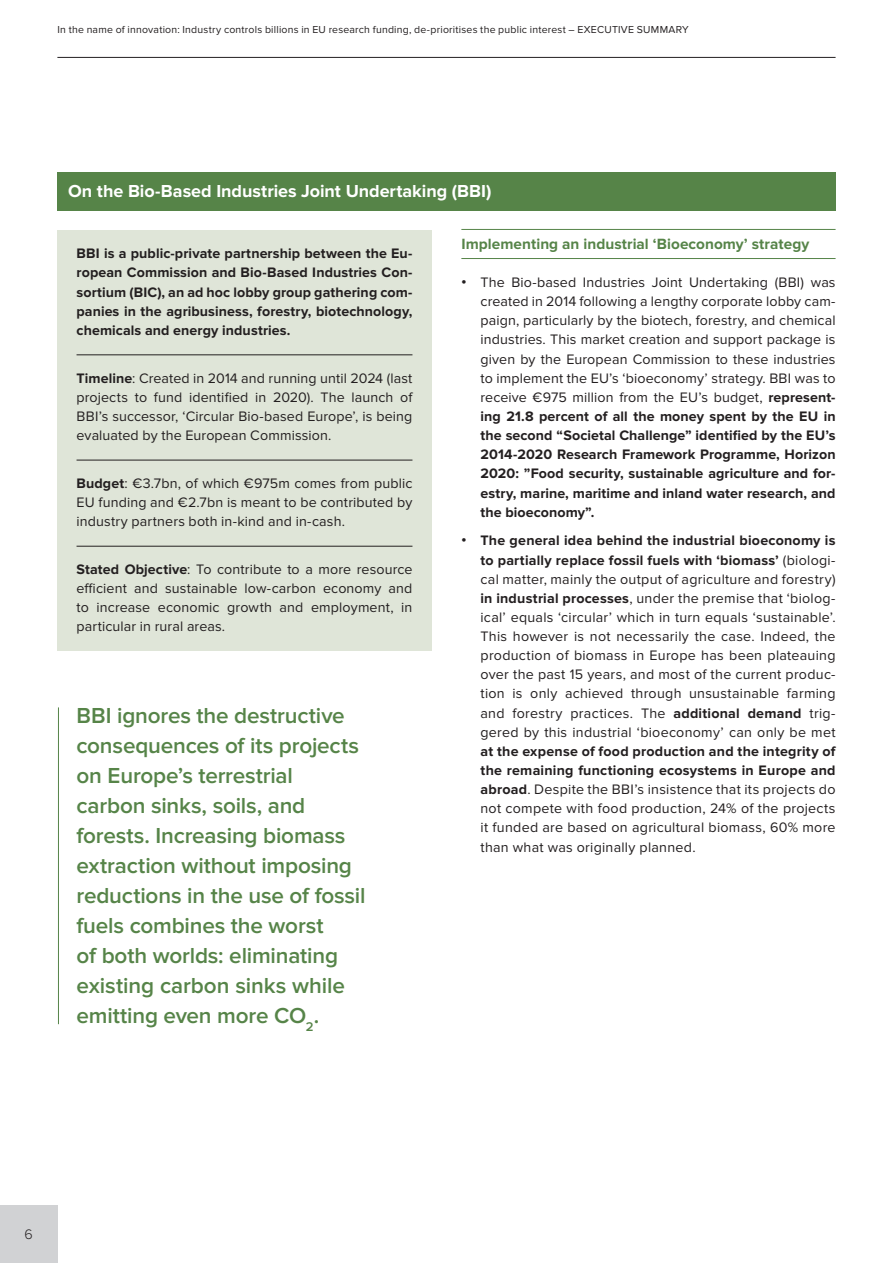
<style>
.page{position:relative;width:893px;height:1263px;background:#fff}
.page>*{position:absolute;margin:0;border:0;box-sizing:border-box;transform-origin:0 0}
.pull-quote{font:600 22.5px/30px "Proxima Nova";letter-spacing:-.01em;color:#568448}
.body{font:700 18px "Proxima Nova";color:#fff}
.t1{font:700 15.3px "Proxima Nova";letter-spacing:.005em;color:#568448}
.body-2{font:14.25px/19.2px "Proxima Nova";letter-spacing:.01em;color:#231f20;text-align:justify}
.body-3{font:700 14.25px/19.2px "Proxima Nova";letter-spacing:.005em;color:#231f20;text-align:justify}
.t2{font:300 14.25px "Proxima Nova";color:#231f20}
.t3{font:10.5px "Proxima Nova";letter-spacing:.02em;color:#231f20}
.s1{font-family:"Arial"}
.s2{font-weight:700}
</style>
<div class="page">
<hr style="left:57px;top:57px;width:779px;height:1px;background:#231f20">
<div style="left:0;top:1205px;width:57px;height:58px;background:#d1d2d4"></div>
<div style="left:57px;top:230px;width:375px;height:420px;background:#dfe5d8"></div>
<hr style="left:77px;top:355px;width:335px;height:1px;background:#231f20">
<hr style="left:77px;top:460px;width:335px;height:1px;background:#231f20">
<hr style="left:77px;top:546px;width:335px;height:1px;background:#231f20">
<div style="left:57px;top:172px;width:779px;height:38px;background:#568448"></div>
<hr style="left:461px;top:229px;width:375px;height:1px;background:#568448">
<hr style="left:461px;top:258px;width:375px;height:1px;background:#568448">
<hr style="left:58px;top:707px;width:1px;height:317px;background:#568448">
<p class="t3" style="left:57px;top:24px;width:633px">In the name of innovation: Industry controls billions in EU research funding, de-prioritises the public interest – EXECUTIVE SUMMARY</p>
<p class="body" style="left:68px;top:181px;width:425px">On the Bio-Based Industries Joint Undertaking (BBI)</p>
<p class="t1" style="left:461px;top:235px;width:350px">Implementing an industrial ‘Bioeconomy’ strategy</p>
<p class="body-2" style="left:480px;top:273px;width:357px;text-indent:-19px"><span class="s1">•</span> The Bio-based Industries Joint Undertaking (BBI) was created in 2014 following a lengthy corporate lobby cam&shy;paign, particularly by the biotech, forestry, and chemical industries. This market creation and support package is given by the European Commission to these industries to implement the EU’s ‘bioeconomy’ strategy. BBI was to receive €975 million from the EU’s budget, <span class="s2">represent&shy;ing 21.8 percent of all the money spent by the EU in the second “Societal Challenge” identified by the EU’s 2014-2020 Research Framework Programme, Horizon 2020: ”Food security, sustainable agriculture and for&shy;estry, marine, maritime and inland water research, and the bioeconomy”.</span></p>
<p class="body-2" style="left:480px;top:531px;width:357px;text-indent:-19px"><span class="s1">•</span> <span class="s2">The general idea behind the industrial bioeconomy is to partially replace fossil fuels with ‘biomass’</span> (biologi&shy;cal matter, mainly the output of agriculture and forestry) <span class="s2">in industrial processes</span>, under the premise that ‘biolog&shy;ical’ equals ‘circular’ which in turn equals ‘sustainable’.<br>This however is not necessarily the case. Indeed, the production of biomass in Europe has been plateauing over the past 15 years, and most of the current produc&shy;tion is only achieved through unsustainable farming and forestry practices. The <span class="s2">additional demand</span> trig&shy;gered by this industrial ‘bioeconomy’ can only be met <span class="s2">at the expense of food production and the integrity of the remaining functioning ecosystems in Europe and abroad</span>. Despite the BBI’s insistence that its projects do not compete with food production, 24% of the projects it funded are based on agricultural biomass, 60% more than what was originally planned.</p>
<p class="body-3" style="left:77px;top:244px;width:337px">BBI is a public-private partnership between the Eu&shy;ropean Commission and Bio-Based Industries Con&shy;sortium (BIC), an ad hoc lobby group gathering com&shy;panies in the agribusiness, forestry, biotechnology, chemicals and energy industries.</p>
<p class="body-2" style="left:77px;top:368px;width:337px"><span class="s2">Timeline</span>: Created in 2014 and running until 2024 (last projects to fund identified in 2020). The launch of BBI’s successor, ‘Circular Bio-based Europe’, is being evaluated by the European Commission.</p>
<p class="body-2" style="left:77px;top:474px;width:337px"><span class="s2">Budget</span>: €3.7bn, of which €975m comes from public EU funding and €2.7bn is meant to be contributed by industry partners both in-kind and in-cash.</p>
<p class="body-2" style="left:77px;top:560px;width:337px"><span class="s2">Stated Objective</span>: To contribute to a more resource efficient and sustainable low-carbon economy and to increase economic growth and employment, in particular in rural areas.</p>
<p class="pull-quote" style="left:77px;top:701px;width:291px">BBI ignores the destructive consequences of its projects on Europe’s terrestrial carbon sinks, soils, and forests. Increasing biomass extraction without imposing reductions in the use of fossil fuels combines the worst<br>of both worlds: eliminating existing carbon sinks while emitting even more CO<sub>2</sub>.</p>
<p class="t2" style="left:25px;top:1226px;width:10px">6</p>
</div>
